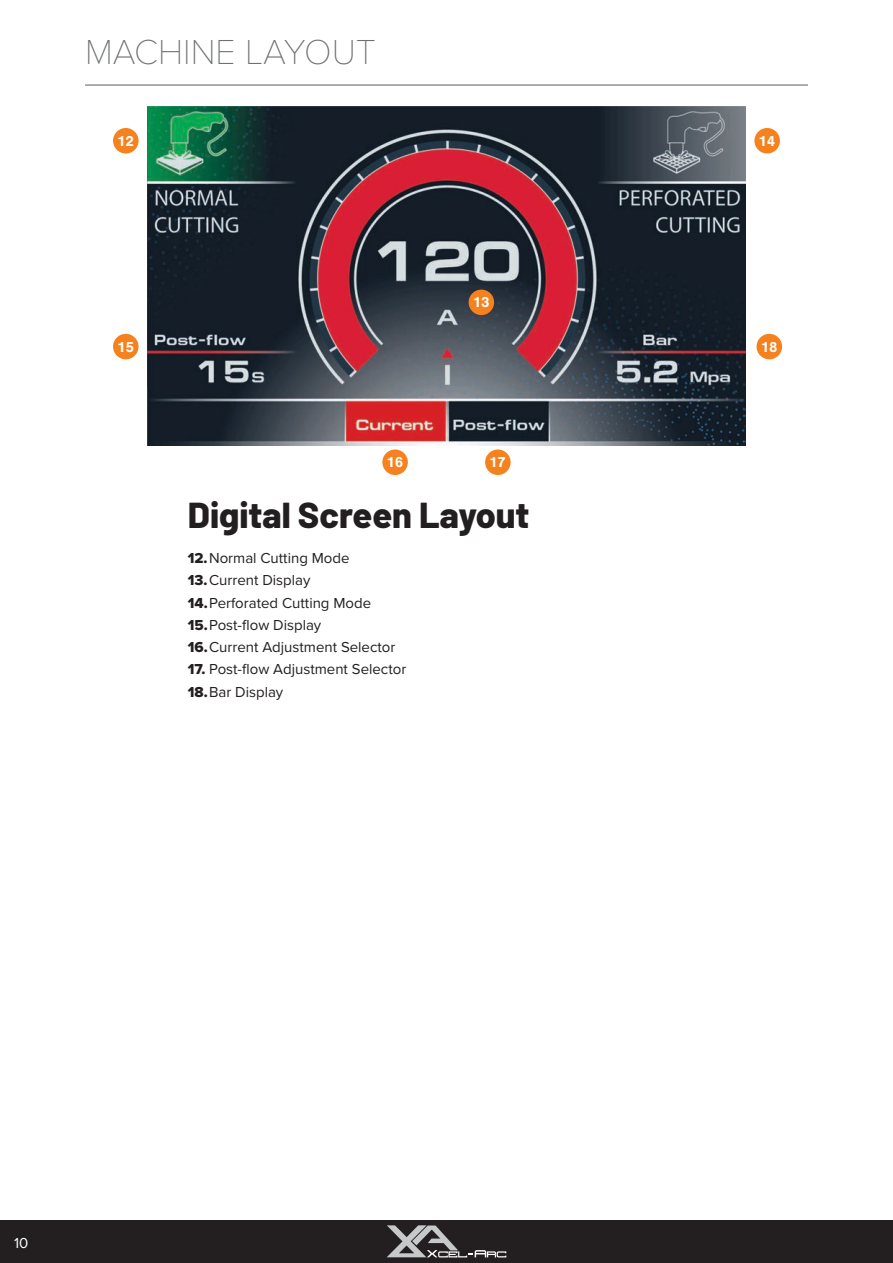
<style>
.page{position:relative;width:893px;height:1263px;background:#fff}
.page>*{position:absolute;margin:0;border:0;box-sizing:border-box;transform-origin:0 0}
.t1{font:800 36px "Barlow";color:#231f20}
.t2{font:100 36px "Proxima Nova T";color:#6d6f71}
.t3{font:15px/22.2px "Proxima Nova";color:#231f20}
.t4{font:700 15px "Nimbus San";color:#fff}
.t5{font:15px "Proxima Nova";color:#fff}
.s1{font-family:"Proxima Nova Extrabld"}
</style>
<div class="page">
<hr style="left:85px;top:84px;width:723px;height:2px;background:#6d6f71">
<img style="left:147px;top:106px;width:599px;height:340px">
<div style="left:113px;top:128px;width:26px;height:25px;background:#f5821f;border-radius:50%"></div>
<div style="left:754px;top:128px;width:26px;height:25px;background:#f5821f;border-radius:50%"></div>
<div style="left:756px;top:334px;width:26px;height:25px;background:#f5821f;border-radius:50%"></div>
<div style="left:113px;top:334px;width:26px;height:25px;background:#f5821f;border-radius:50%"></div>
<div style="left:469px;top:290px;width:25px;height:25px;background:#f5821f;border-radius:50%"></div>
<div style="left:382px;top:449px;width:26px;height:26px;background:#f5821f;border-radius:50%"></div>
<div style="left:485px;top:449px;width:26px;height:26px;background:#f5821f;border-radius:50%"></div>
<div style="left:0;top:1220px;width:893px;height:43px;background:#231f20"></div>
<svg style="left:387px;top:1225px;width:119px;height:32px"></svg>
<h1 class="t2" style="left:85px;top:25px;width:293px">MACHINE LAYOUT</h1>
<p class="t4" style="left:117px;top:132px;width:18px">12</p>
<p class="t4" style="left:759px;top:132px;width:18px">14</p>
<p class="t4" style="left:473px;top:294px;width:18px">13</p>
<p class="t4" style="left:117px;top:338px;width:18px">15</p>
<p class="t4" style="left:761px;top:338px;width:18px">18</p>
<p class="t4" style="left:386px;top:454px;width:18px">16</p>
<p class="t4" style="left:489px;top:454px;width:18px">17</p>
<h1 class="t1" style="left:188px;top:488px;width:343px">Digital Screen Layout</h1>
<p class="t3" style="left:188px;top:546px;width:209px"><span class="s1">12.</span>Normal Cutting Mode<br><span class="s1">13.</span>Current Display<br><span class="s1">14.</span>Perforated Cutting Mode<br><span class="s1">15.</span>Post-flow Display<br><span class="s1">16.</span>Current Adjustment Selector</p>
<p class="t3" style="left:188px;top:657px;width:220px"><span class="s1">17.</span> Post-flow Adjustment Selector<br><span class="s1">18.</span>Bar Display</p>
<p class="t5" style="left:14px;top:1231px;width:16px">10</p>
</div>
